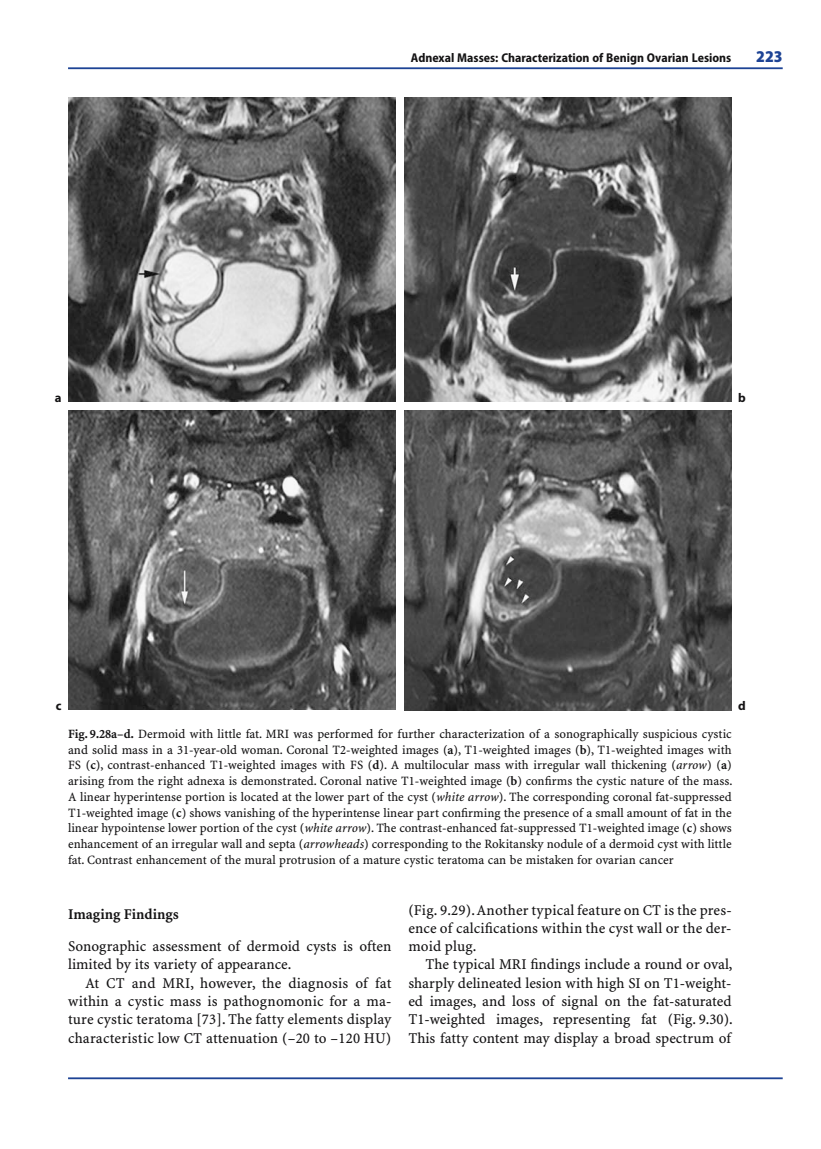
<style>
.page{position:relative;width:821px;height:1149px;background:#fff}
.page>*{position:absolute;margin:0;border:0;box-sizing:border-box;transform-origin:0 0}
.t1{font:900 semi-condensed 16.5px "Myriad Pro";color:#1d4395}
.t2{font:15px/18.3px "S Minion Plus Tab";color:#141314;text-align:justify}
.t3{font:700 15px "S Minion Plus Tab";color:#141314}
.t4{font:12.75px/15.8px "S Minion Plus Tab";color:#141314;text-align:justify}
.t5{font:700 semi-condensed 12.75px "Myriad Pro";color:#141314}
.t6{font:700 12.75px "Myriad Pro";color:#141314}
.s1{font-weight:700}
.s2{font-style:italic}
</style>
<div class="page">
<hr style="left:68px;top:67px;width:714px;height:2px;background:#1d4395">
<hr style="left:68px;top:1077px;width:714px;height:1px;background:#1d4395">
<img style="left:68px;top:410px;width:327px;height:299px">
<img style="left:404px;top:410px;width:327px;height:299px">
<img style="left:404px;top:98px;width:327px;height:303px">
<img style="left:68px;top:98px;width:327px;height:303px">
<p class="t5" style="left:411px;top:53px;width:322px">Adnexal Masses: Characterization of Benign Ovarian Lesions</p>
<p class="t1" style="left:756px;top:46px;width:28px">223</p>
<p class="t6" style="left:55px;top:393px;width:8px">a</p>
<p class="t6" style="left:738px;top:393px;width:9px">b</p>
<p class="t6" style="left:56px;top:700px;width:7px">c</p>
<p class="t6" style="left:738px;top:700px;width:9px">d</p>
<p class="t4" style="left:68px;top:726px;width:666px"><span class="s1">Fig. 9.28a–d.</span> Dermoid with little fat. MRI was performed for further characterization of a sonographically suspicious cystic and solid mass in a 31-year-old woman. Coronal T2-weighted images (<span class="s1">a</span>), T1-weighted images (<span class="s1">b</span>), T1-weighted images with FS (<span class="s1">c</span>), contrast-enhanced T1-weighted images with FS (<span class="s1">d</span>). A multilocular mass with irregular wall thickening (<span class="s2">arrow</span>) (<span class="s1">a</span>) arising from the right adnexa is demonstrated. Coronal native T1-weighted image (<span class="s1">b</span>) confirms the cystic nature of the mass.<br>A linear hyperintense portion is located at the lower part of the cyst (<span class="s2">white arrow</span>). The corresponding coronal fat-suppressed T1-weighted image (<span class="s1">c</span>) shows vanishing of the hyperintense linear part confirming the presence of a small amount of fat in the linear hypointense lower portion of the cyst (<span class="s2">white arrow</span>). The contrast-enhanced fat-suppressed T1-weighted image (<span class="s1">c</span>) shows enhancement of an irregular wall and septa (<span class="s2">arrowheads</span>) corresponding to the Rokitansky nodule of a dermoid cyst with little fat. Contrast enhancement of the mural protrusion of a mature cystic teratoma can be mistaken for ovarian cancer</p>
<p class="t3" style="left:68px;top:907px;width:112px">Imaging Findings</p>
<p class="t2" style="left:68px;top:937px;width:325px">Sonographic assessment of dermoid cysts is often limited by its variety of appearance.</p>
<p class="t2" style="left:68px;top:974px;width:325px;text-indent:17px">At CT and MRI, however, the diagnosis of fat within a cystic mass is pathognomonic for a ma&shy;ture cystic teratoma [73]. The fatty elements display characteristic low CT attenuation (–20 to –120 HU)</p>
<p class="t2" style="left:408px;top:901px;width:325px">(Fig. 9.29). Another typical feature on CT is the pres&shy;ence of calcifications within the cyst wall or the der&shy;moid plug.</p>
<p class="t2" style="left:408px;top:956px;width:326px;text-indent:17px">The typical MRI findings include a round or oval, sharply delineated lesion with high SI on T1-weight&shy;ed images, and loss of signal on the fat-saturated T1-weighted images, representing fat (Fig. 9.30).<br>This fatty content may display a broad spectrum of</p>
</div>
